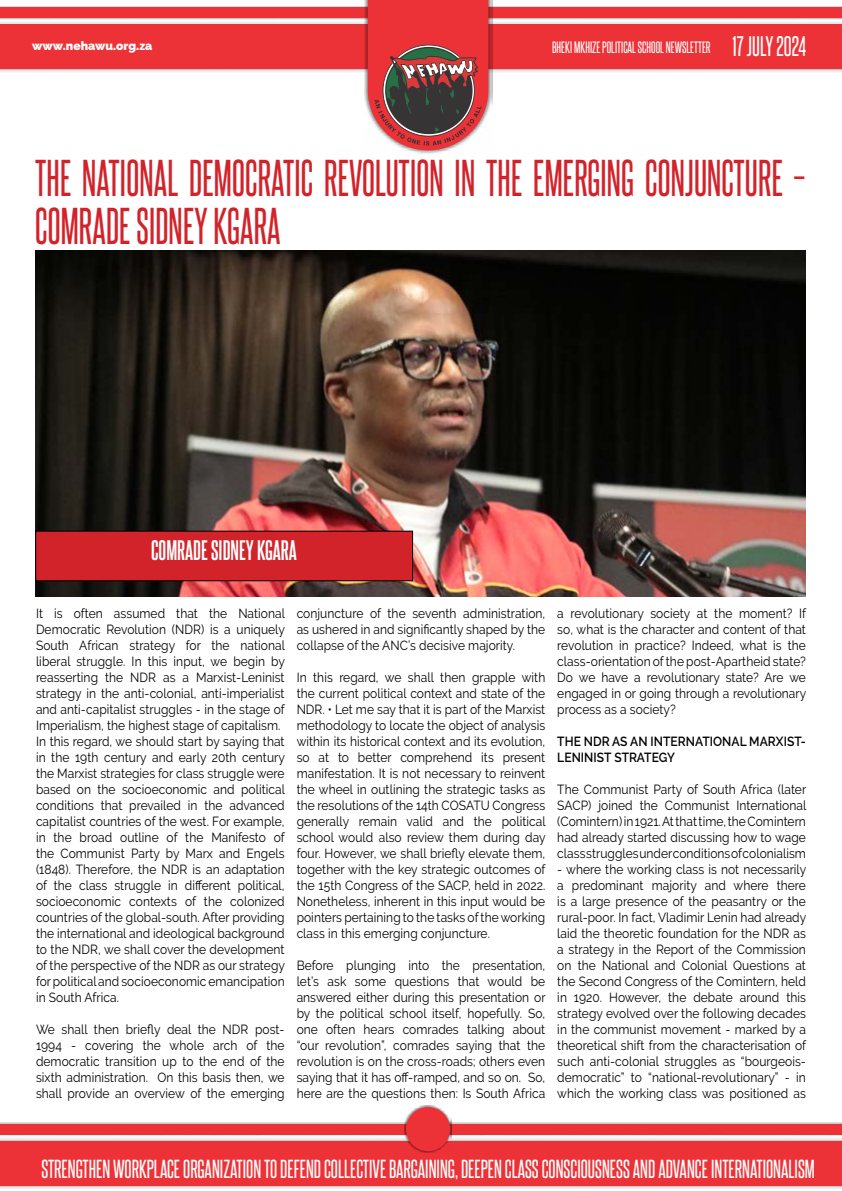
<style>
.page{position:relative;width:842px;height:1191px;background:#fff}
.page>*{position:absolute;margin:0;border:0;box-sizing:border-box;transform-origin:0 0}
.t1{font:44px/48px "Steelfish Rg";letter-spacing:.005em;color:#d2232a;scale:.91 1}
.t2{font:700 24px "Steelfish Rg";color:#fff}
.t3{font:24px "Steelfish Rg";color:#fff}
.t4{font:22.2px "Steelfish Rg";color:#fefefe}
.t5{font:14px "Steelfish Rg";color:#fefefe}
.t6{font:13.2px/16px "Raleway";letter-spacing:.005em;color:#000;text-align:justify;scale:.91 1}
.t7{font:600 13.2px/16px "Raleway";letter-spacing:.005em;color:#000;scale:.91 1}
.t8{font:900 12px "Raleway";color:#fefefe}
</style>
<div class="page">
<img style="left:0;top:6px;width:842px;height:70px">
<div style="left:0;top:25px;width:842px;height:44px;background:#ed3237"></div>
<div style="left:0;top:8px;width:842px;height:10px;background:#ed3237"></div>
<img style="left:364px;top:0;width:128px;height:154px">
<svg style="left:368px;top:0;width:120px;height:150px"></svg>
<img style="left:0;top:1122px;width:842px;height:67px">
<div style="left:0;top:1141px;width:842px;height:44px;background:#ed3237"></div>
<div style="left:0;top:1124px;width:842px;height:10px;background:#ed3237"></div>
<img style="left:405px;top:1105px;width:46px;height:47px">
<div style="left:406px;top:1107px;width:44px;height:44px;background:#ed3237;border-radius:50%"></div>
<img style="left:35px;top:251px;width:771px;height:345px">
<div style="left:36px;top:531px;width:377px;height:50px;background:#d2232a"></div>
<div style="left:35px;top:530px;width:378px;height:51px;border:1px solid #000"></div>
<p class="t8" style="left:32px;top:39px;width:122px">www.nehawu.org.za</p>
<p class="t5" style="left:552px;top:37px;width:160px">BHEKI MKHIZE POLITICAL SCHOOL NEWSLETTER</p>
<h2 class="t3" style="left:733px;top:30px;width:75px">17 JULY 2024</h2>
<h1 class="t1" style="left:35px;top:150px;width:847px">THE NATIONAL DEMOCRATIC REVOLUTION IN THE EMERGING CONJUNCTURE –<br>COMRADE SIDNEY KGARA</h1>
<h2 class="t2" style="left:151px;top:532px;width:147px">COMRADE SIDNEY KGARA</h2>
<p class="t6" style="left:36px;top:605px;width:275px;text-align:left">It is often assumed that the National Democratic Revolution (NDR) is a uniquely South African strategy for the national liberal struggle. In this input, we begin by reasserting the NDR as a Marxist-Leninist strategy in the anti-colonial, anti-imperialist and anti-capitalist struggles - in the stage of Imperialism, the highest stage of capitalism.<br>In this regard, we should start by saying that in the 19th century and early 20th century the Marxist strategies for class struggle were based on the socioeconomic and political conditions that prevailed in the advanced capitalist countries of the west. For example, in the broad outline of the Manifesto of the Communist Party by Marx and Engels (1848). Therefore, the NDR is an adaptation of the class struggle in different political, socioeconomic contexts of the colonized countries of the global-south. After providing the international and ideological background to the NDR, we shall cover the development of the perspective of the NDR as our strategy for political and socioeconomic emancipation in South Africa.</p>
<p class="t6" style="left:36px;top:1021px;width:275px">We shall then briefly deal the NDR post-1994 - covering the whole arch of the democratic transition up to the end of the sixth administration. On this basis then, we shall provide an overview of the emerging</p>
<p class="t6" style="left:297px;top:605px;width:275px">conjuncture of the seventh administration, as ushered in and significantly shaped by the collapse of the ANC’s decisive majority.</p>
<p class="t6" style="left:297px;top:669px;width:275px">In this regard, we shall then grapple with the current political context and state of the NDR. • Let me say that it is part of the Marxist methodology to locate the object of analysis within its historical context and its evolution, so at to better comprehend its present manifestation. It is not necessary to reinvent the wheel in outlining the strategic tasks as the resolutions of the 14th COSATU Congress generally remain valid and the political school would also review them during day four. However, we shall briefly elevate them, together with the key strategic outcomes of the 15th Congress of the SACP, held in 2022.<br>Nonetheless, inherent in this input would be pointers pertaining to the tasks of the working class in this emerging conjuncture.</p>
<p class="t6" style="left:297px;top:957px;width:275px">Before plunging into the presentation, let’s ask some questions that would be answered either during this presentation or by the political school itself, hopefully. So, one often hears comrades talking about “our revolution”, comrades saying that the revolution is on the cross-roads; others even saying that it has off-ramped, and so on. So, here are the questions then: Is South Africa</p>
<p class="t6" style="left:557px;top:605px;width:275px">a revolutionary society at the moment? If so, what is the character and content of that revolution in practice? Indeed, what is the class-orientation of the post-Apartheid state?<br>Do we have a revolutionary state? Are we engaged in or going through a revolutionary process as a society?</p>
<p class="t7" style="left:557px;top:733px;width:275px">THE NDR AS AN INTERNATIONAL MARXIST-<br>LENINIST STRATEGY</p>
<p class="t6" style="left:557px;top:781px;width:275px">The Communist Party of South Africa (later SACP) joined the Communist International (Comintern) in 1921. At that time, the Comintern had already started discussing how to wage class struggles under conditions of colonialism</p>
<p class="t6" style="left:557px;top:861px;width:275px">- where the working class is not necessarily a predominant majority and where there is a large presence of the peasantry or the rural-poor. In fact, Vladimir Lenin had already laid the theoretic foundation for the NDR as a strategy in the Report of the Commission on the National and Colonial Questions at the Second Congress of the Comintern, held in 1920. However, the debate around this strategy evolved over the following decades in the communist movement - marked by a theoretical shift from the characterisation of such anti-colonial struggles as “bourgeois&shy;democratic” to “national-revolutionary” - in which the working class was positioned as</p>
<h3 class="t4" style="left:41px;top:1153px;width:775px">STRENGTHEN WORKPLACE ORGANIZATION TO DEFEND COLLECTIVE BARGAINING, DEEPEN CLASS CONSCIOUSNESS AND ADVANCE INTERNATIONALISM</h3>
</div>
